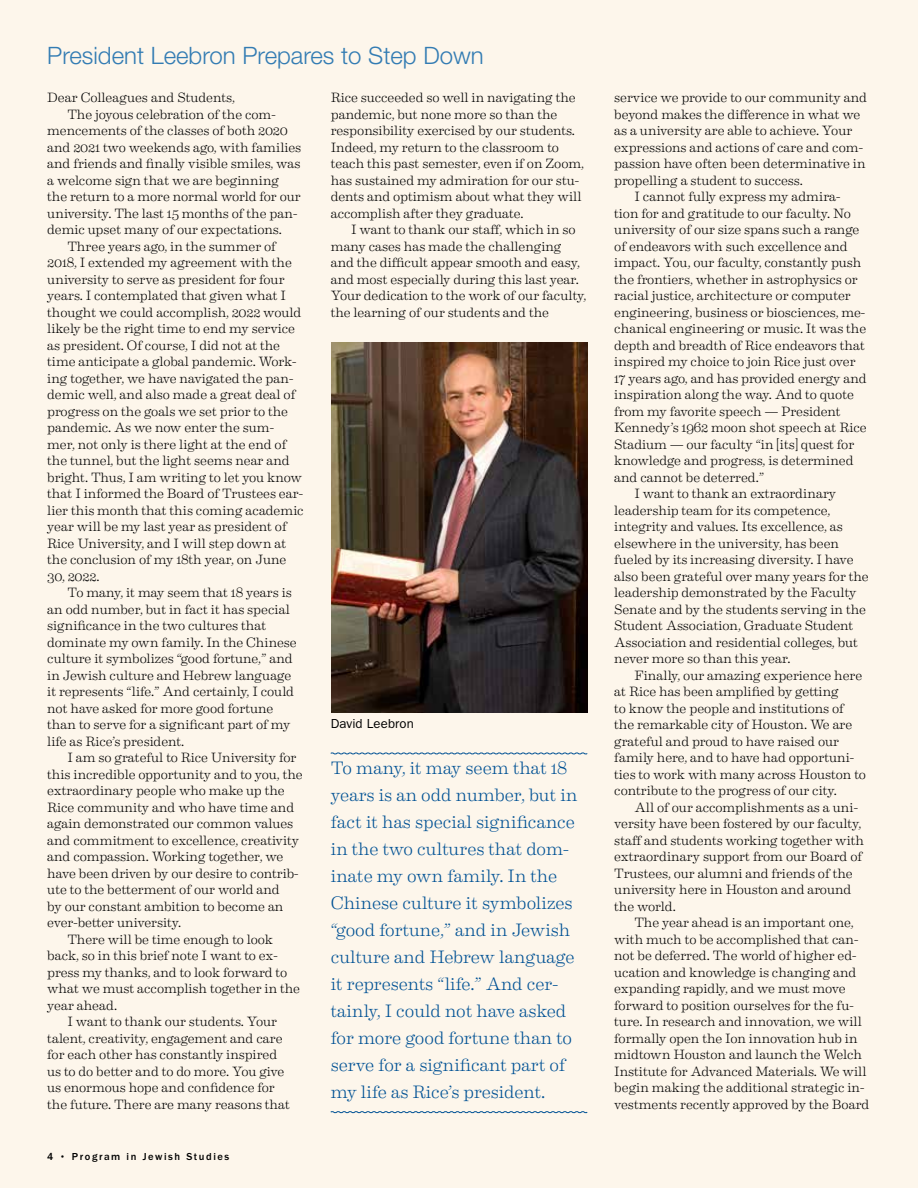
<style>
.page{position:relative;width:918px;height:1188px;background:#fdf6eb}
.page>*{position:absolute;margin:0;border:0;box-sizing:border-box;transform-origin:0 0}
.t1{font:300 24px "Helvetica Neue LT Std";color:#337cb3}
.t2{font:300 18px/27px "Eames Century Modern";letter-spacing:-.005em;color:#005194}
.t3{font:300 13.5px/16.5px "Eames Century Modern";letter-spacing:-.01em;color:#000}
.t4{font:13.2px "ITC Franklin Gothic Std";letter-spacing:.01em;color:#000}
.t5{font:500 10.5px "ITC Franklin Gothic Std";letter-spacing:.15em;color:#000}
</style>
<div class="page">
<img style="left:331px;top:343px;width:256px;height:369px">
<svg style="left:330px;top:752px;width:258px;height:3px"></svg>
<svg style="left:330px;top:1111px;width:258px;height:2px"></svg>
<h2 class="t1" style="left:47px;top:41px;width:438px">President Leebron Prepares to Step Down</h2>
<p class="t3" style="left:47px;top:89px;width:189px">Dear Colleagues and Students,</p>
<p class="t3" style="left:47px;top:105px;width:256px;text-indent:20px">The joyous celebration of the com&shy;mencements of the classes of both 2020 and 2021 two weekends ago, with families and friends and fnally visible smiles, was a welcome sign that we are beginning the return to a more normal world for our university. The last 15 months of the pan&shy;demic upset many of our expectations.</p>
<p class="t3" style="left:47px;top:237px;width:258px;text-indent:20px">Three years ago, in the summer of 2018, I extended my agreement with the university to serve as president for four years. I contemplated that given what I thought we could accomplish, 2022 would likely be the right time to end my service as president. Of course, I did not at the time anticipate a global pandemic. Work&shy;ing together, we have navigated the pan&shy;demic well, and also made a great deal of progress on the goals we set prior to the pandemic. As we now enter the sum&shy;mer, not only is there light at the end of the tunnel, but the light seems near and bright. Thus, I am writing to let you know that I informed the Board of Trustees ear&shy;lier this month that this coming academic year will be my last year as president of Rice University, and I will step down at the conclusion of my 18th year, on June 30, 2022.</p>
<p class="t3" style="left:47px;top:584px;width:251px;text-indent:20px">To many, it may seem that 18 years is an odd number, but in fact it has special signifcance in the two cultures that dominate my own family. In the Chinese culture it symbolizes “good fortune,” and in Jewish culture and Hebrew language it represents “life.” And certainly, I could not have asked for more good fortune than to serve for a signifcant part of my life as Rice’s president.</p>
<p class="t3" style="left:47px;top:749px;width:257px;text-indent:20px">I am so grateful to Rice University for this incredible opportunity and to you, the extraordinary people who make up the Rice community and who have time and again demonstrated our common values and commitment to excellence, creativity and compassion. Working together, we have been driven by our desire to contrib&shy;ute to the beterment of our world and<br>by our constant ambition to become an ever-beter university.</p>
<p class="t3" style="left:47px;top:930px;width:254px;text-indent:20px">There will be time enough to look back, so in this brief note I want to ex&shy;press my thanks, and to look forward to what we must accomplish together in the year ahead.</p>
<p class="t3" style="left:47px;top:1012px;width:244px;text-indent:20px">I want to thank our students. Your talent, creativity, engagement and care for each other has constantly inspired us to do beter and to do more. You give us enormous hope and confdence for the future. There are many reasons that</p>
<p class="t3" style="left:331px;top:89px;width:255px">Rice succeeded so well in navigating the pandemic, but none more so than the responsibility exercised by our students.<br>Indeed, my return to the classroom to teach this past semester, even if on Zoom, has sustained my admiration for our stu&shy;dents and optimism about what they will accomplish afer they graduate.</p>
<p class="t3" style="left:331px;top:221px;width:257px;text-indent:20px">I want to thank our staf, which in so many cases has made the challenging and the difcult appear smooth and easy, and most especially during this last year.<br>Your dedication to the work of our faculty, the learning of our students and the</p>
<p class="t4" style="left:331px;top:716px;width:85px">David Leebron</p>
<p class="t2" style="left:331px;top:754px;width:248px">To many, it may seem that 18 years is an odd number, but in fact it has special signifcance in the two cultures that dom&shy;inate my own family. In the<br>Chinese culture it symbolizes “good fortune,” and in Jewish culture and Hebrew language it represents “life.” And cer&shy;tainly, I could not have asked for more good fortune than to serve for a signifcant part of my life as Rice’s president.</p>
<p class="t5" style="left:47px;top:1151px;width:184px">4 • Program in Jewish Studies</p>
<p class="t3" style="left:614px;top:89px;width:254px">service we provide to our community and beyond makes the diference in what we as a university are able to achieve. Your expressions and actions of care and com&shy;passion have ofen been determinative in propelling a student to success.</p>
<p class="t3" style="left:614px;top:188px;width:254px;text-indent:20px">I cannot fully express my admira&shy;tion for and gratitude to our faculty. No university of our size spans such a range of endeavors with such excellence and impact. You, our faculty, constantly push the frontiers, whether in astrophysics or racial justice, architecture or computer engineering, business or biosciences, me&shy;chanical engineering or music. It was the depth and breadth of Rice endeavors that inspired my choice to join Rice just over 17 years ago, and has provided energy and inspiration along the way. And to quote from my favorite speech — President Kennedy’s 1962 moon shot speech at Rice Stadium — our faculty “in [its] quest for knowledge and progress, is determined and cannot be deterred.”</p>
<p class="t3" style="left:614px;top:485px;width:256px;text-indent:20px">I want to thank an extraordinary leadership team for its competence, integrity and values. Its excellence, as elsewhere in the university, has been fueled by its increasing diversity. I have also been grateful over many years for the leadership demonstrated by the Faculty Senate and by the students serving in the Student Association, Graduate Student Association and residential colleges, but never more so than this year.</p>
<p class="t3" style="left:614px;top:666px;width:253px;text-indent:20px">Finally, our amazing experience here at Rice has been amplifed by geting<br>to know the people and institutions of the remarkable city of Houston. We are grateful and proud to have raised our family here, and to have had opportuni&shy;ties to work with many across Houston to contribute to the progress of our city.</p>
<p class="t3" style="left:614px;top:798px;width:252px;text-indent:20px">All of our accomplishments as a uni&shy;versity have been fostered by our faculty, staf and students working together with extraordinary support from our Board of Trustees, our alumni and friends of the university here in Houston and around the world.</p>
<p class="t3" style="left:614px;top:913px;width:257px;text-indent:20px">The year ahead is an important one, with much to be accomplished that can&shy;not be deferred. The world of higher ed&shy;ucation and knowledge is changing and expanding rapidly, and we must move forward to position ourselves for the fu&shy;ture. In research and innovation, we will formally open the Ion innovation hub in midtown Houston and launch the Welch Institute for Advanced Materials. We will begin making the additional strategic in&shy;vestments recently approved by the Board</p>
</div>
